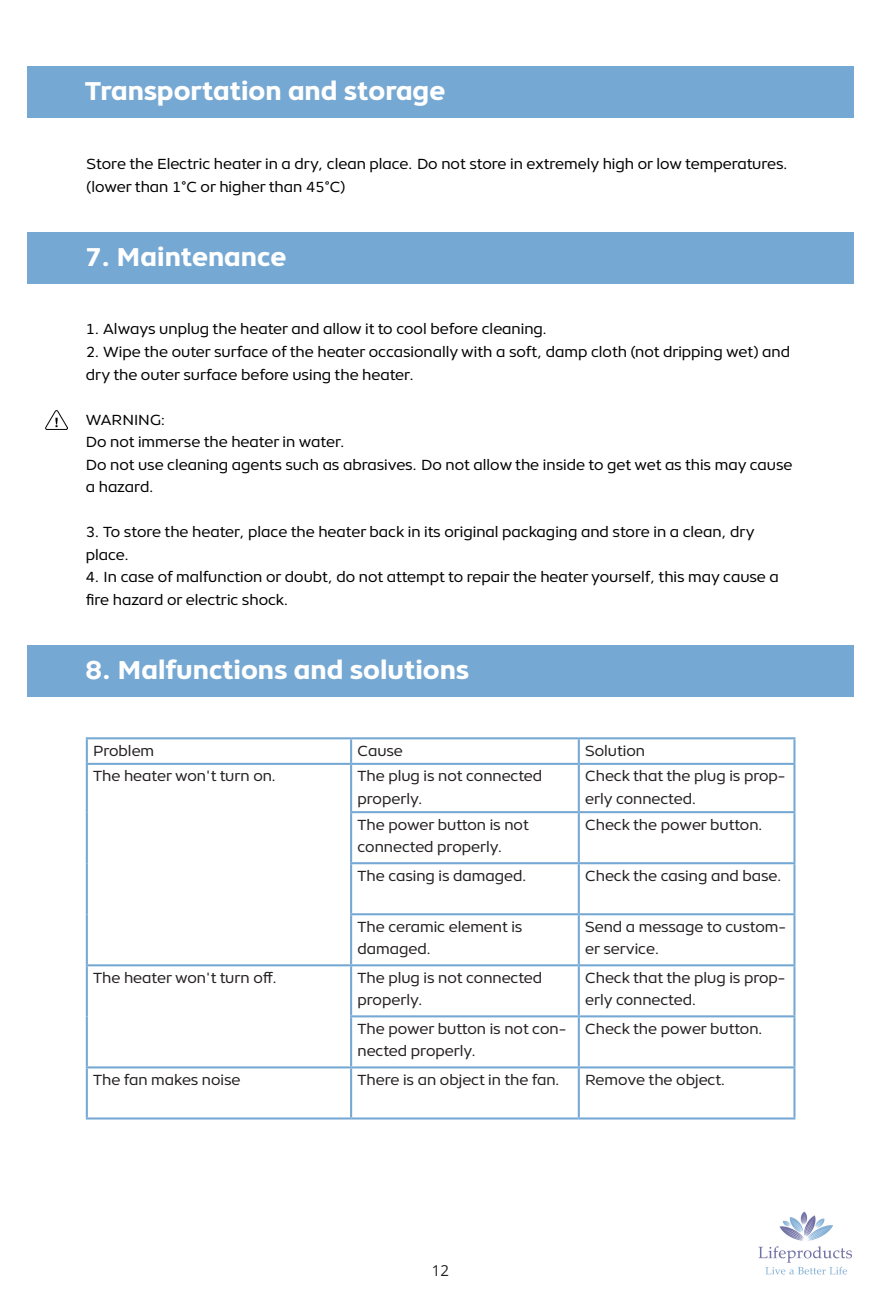
<style>
.page{position:relative;width:881px;height:1304px;background:#fff}
.page>*{position:absolute;margin:0;border:0;box-sizing:border-box;transform-origin:0 0}
.t1{font:800 26.25px "Object";color:#fff}
.t2{font:15px/22.5px "Object";color:#000}
.t3{font:15px/22.5px "Object";color:#231f20}
.t4{font:15px "Open Sans";color:#231f20}
</style>
<div class="page">
<img style="left:758px;top:1211px;width:94px;height:64px">
<div style="left:27px;top:66px;width:825px;height:52px;background:#75a8d3"></div>
<div style="left:27px;top:232px;width:825px;height:51px;background:#75a8d3"></div>
<div style="left:27px;top:645px;width:825px;height:52px;background:#75a8d3"></div>
<img style="left:45px;top:410px;width:23px;height:20px">
<hr style="left:86px;top:737px;width:265px;height:2px;background:#75a8d3">
<hr style="left:86px;top:739px;width:2px;height:23px;background:#75a8d3">
<hr style="left:351px;top:737px;width:227px;height:2px;background:#75a8d3">
<hr style="left:350px;top:739px;width:2px;height:23px;background:#75a8d3">
<hr style="left:578px;top:737px;width:217px;height:2px;background:#75a8d3">
<hr style="left:577px;top:739px;width:2px;height:23px;background:#75a8d3">
<hr style="left:793px;top:739px;width:2px;height:23px;background:#75a8d3">
<hr style="left:86px;top:762px;width:265px;height:2px;background:#75a8d3">
<hr style="left:86px;top:764px;width:2px;height:48px;background:#75a8d3">
<hr style="left:351px;top:762px;width:227px;height:2px;background:#75a8d3">
<hr style="left:350px;top:764px;width:2px;height:47px;background:#75a8d3">
<hr style="left:578px;top:762px;width:217px;height:2px;background:#75a8d3">
<hr style="left:577px;top:764px;width:2px;height:47px;background:#75a8d3">
<hr style="left:793px;top:764px;width:2px;height:47px;background:#75a8d3">
<hr style="left:86px;top:812px;width:2px;height:51px;background:#75a8d3">
<hr style="left:350px;top:811px;width:228px;height:2px;background:#75a8d3">
<hr style="left:350px;top:813px;width:2px;height:49px;background:#75a8d3">
<hr style="left:578px;top:811px;width:217px;height:2px;background:#75a8d3">
<hr style="left:577px;top:813px;width:2px;height:49px;background:#75a8d3">
<hr style="left:793px;top:813px;width:2px;height:49px;background:#75a8d3">
<hr style="left:86px;top:863px;width:2px;height:51px;background:#75a8d3">
<hr style="left:350px;top:862px;width:228px;height:2px;background:#75a8d3">
<hr style="left:350px;top:864px;width:2px;height:49px;background:#75a8d3">
<hr style="left:578px;top:862px;width:217px;height:2px;background:#75a8d3">
<hr style="left:577px;top:864px;width:2px;height:49px;background:#75a8d3">
<hr style="left:793px;top:864px;width:2px;height:49px;background:#75a8d3">
<hr style="left:86px;top:914px;width:2px;height:50px;background:#75a8d3">
<hr style="left:350px;top:913px;width:228px;height:2px;background:#75a8d3">
<hr style="left:350px;top:915px;width:2px;height:49px;background:#75a8d3">
<hr style="left:578px;top:913px;width:217px;height:2px;background:#75a8d3">
<hr style="left:577px;top:915px;width:2px;height:49px;background:#75a8d3">
<hr style="left:793px;top:915px;width:2px;height:49px;background:#75a8d3">
<hr style="left:86px;top:964px;width:265px;height:2px;background:#75a8d3">
<hr style="left:86px;top:966px;width:2px;height:50px;background:#75a8d3">
<hr style="left:351px;top:964px;width:227px;height:2px;background:#75a8d3">
<hr style="left:350px;top:966px;width:2px;height:49px;background:#75a8d3">
<hr style="left:578px;top:964px;width:217px;height:2px;background:#75a8d3">
<hr style="left:577px;top:966px;width:2px;height:49px;background:#75a8d3">
<hr style="left:793px;top:966px;width:2px;height:49px;background:#75a8d3">
<hr style="left:86px;top:1016px;width:2px;height:50px;background:#75a8d3">
<hr style="left:350px;top:1015px;width:228px;height:2px;background:#75a8d3">
<hr style="left:350px;top:1017px;width:2px;height:49px;background:#75a8d3">
<hr style="left:578px;top:1015px;width:217px;height:2px;background:#75a8d3">
<hr style="left:577px;top:1017px;width:2px;height:49px;background:#75a8d3">
<hr style="left:793px;top:1017px;width:2px;height:49px;background:#75a8d3">
<hr style="left:86px;top:1066px;width:265px;height:2px;background:#75a8d3">
<hr style="left:86px;top:1068px;width:2px;height:49px;background:#75a8d3">
<hr style="left:351px;top:1066px;width:227px;height:2px;background:#75a8d3">
<hr style="left:350px;top:1068px;width:2px;height:49px;background:#75a8d3">
<hr style="left:578px;top:1066px;width:217px;height:2px;background:#75a8d3">
<hr style="left:577px;top:1068px;width:2px;height:49px;background:#75a8d3">
<hr style="left:793px;top:1068px;width:2px;height:49px;background:#75a8d3">
<hr style="left:86px;top:1117px;width:265px;height:2px;background:#75a8d3">
<hr style="left:351px;top:1117px;width:227px;height:2px;background:#75a8d3">
<hr style="left:578px;top:1117px;width:217px;height:2px;background:#75a8d3">
<p class="t1" style="left:85px;top:70px;width:362px">Transportation and storage</p>
<p class="t2" style="left:86px;top:151px;width:703px">Store the Electric heater in a dry, clean place. Do not store in extremely high or low temperatures. (lower than 1°C or higher than 45°C)</p>
<p class="t1" style="left:85px;top:236px;width:203px">7. Maintenance</p>
<p class="t2" style="left:86px;top:317px;width:463px">1. Always unplug the heater and allow it to cool before cleaning.</p>
<p class="t2" style="left:86px;top:339px;width:705px">2. Wipe the outer surface of the heater occasionally with a soft, damp cloth (not dripping wet) and dry the outer surface before using the heater.</p>
<p class="t2" style="left:86px;top:407px;width:82px">WARNING:</p>
<p class="t2" style="left:86px;top:429px;width:261px">Do not immerse the heater in water.</p>
<p class="t2" style="left:86px;top:452px;width:708px">Do not use cleaning agents such as abrasives. Do not allow the inside to get wet as this may cause a hazard.</p>
<p class="t2" style="left:86px;top:519px;width:670px">3. To store the heater, place the heater back in its original packaging and store in a clean, dry place.</p>
<p class="t2" style="left:86px;top:564px;width:694px">4. In case of malfunction or doubt, do not attempt to repair the heater yourself, this may cause a fire hazard or electric shock.</p>
<p class="t1" style="left:85px;top:649px;width:386px">8. Malfunctions and solutions</p>
<p class="t3" style="left:93px;top:738px;width:62px">Problem</p>
<p class="t3" style="left:357px;top:738px;width:47px">Cause</p>
<p class="t3" style="left:585px;top:738px;width:61px">Solution</p>
<p class="t3" style="left:93px;top:763px;width:185px">The heater won't turn on.</p>
<p class="t3" style="left:357px;top:763px;width:186px">The plug is not connected properly.</p>
<p class="t3" style="left:585px;top:763px;width:202px">Check that the plug is prop&shy;erly connected.</p>
<p class="t3" style="left:357px;top:812px;width:173px">The power button is not connected properly.</p>
<p class="t3" style="left:585px;top:812px;width:180px">Check the power button.</p>
<p class="t3" style="left:357px;top:863px;width:171px">The casing is damaged.</p>
<p class="t3" style="left:585px;top:863px;width:199px">Check the casing and base.</p>
<p class="t3" style="left:357px;top:914px;width:166px">The ceramic element is damaged.</p>
<p class="t3" style="left:585px;top:914px;width:202px">Send a message to custom&shy;er service.</p>
<p class="t3" style="left:93px;top:965px;width:186px">The heater won't turn off.</p>
<p class="t3" style="left:357px;top:965px;width:186px">The plug is not connected properly.</p>
<p class="t3" style="left:585px;top:965px;width:202px">Check that the plug is prop&shy;erly connected.</p>
<p class="t3" style="left:357px;top:1016px;width:210px">The power button is not con&shy;nected properly.</p>
<p class="t3" style="left:585px;top:1016px;width:180px">Check the power button.</p>
<p class="t3" style="left:93px;top:1067px;width:149px">The fan makes noise</p>
<p class="t3" style="left:357px;top:1067px;width:204px">There is an object in the fan.</p>
<p class="t3" style="left:585px;top:1067px;width:142px">Remove the object.</p>
<p class="t4" style="left:432px;top:1259px;width:19px">12</p>
</div>
